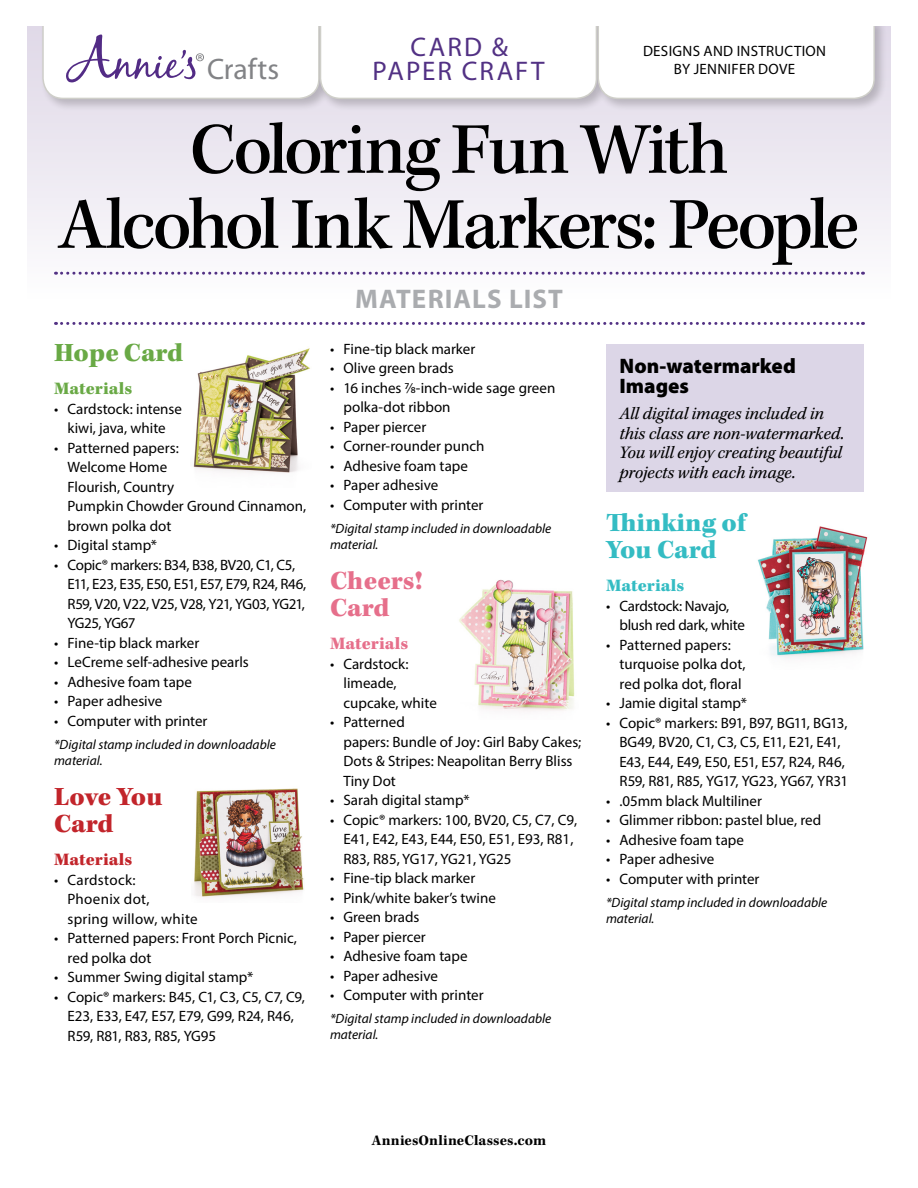
<style>
.page{position:relative;width:918px;height:1188px;background:#fff}
.page>*{position:absolute;margin:0;border:0;box-sizing:border-box;transform-origin:0 0}
.heading_section{font:500 75px/75px "Kepler Std";letter-spacing:-.04em;color:#000;text-align:center}
.t1{font:29.7px "Myriad Pro";color:#828386}
.Pattern_Title_Materi{font:900 27px/27px "Kepler Std";color:#34bcc3}
.sidebar_heading{font:27px/24px "Myriad Pro";letter-spacing:.075em;color:#523184;text-align:center}
.Materials_Heading{font:700 27px "Myriad Pro";letter-spacing:.04em;color:#aaacaf}
.Pattern_Title_Materi-2{font:900 27px/27px "Kepler Std";color:#e66f8b}
.Pattern_Title_Materi-3{font:900 27px/27px "Kepler Std";color:#c2252b}
.Pattern_Title_Materi-4{font:900 27px "Kepler Std";color:#69a945}
.sidebar_heading-2{font:900 21px/19.5px "Myriad Pro";color:#000}
.sidebar_text{font:italic 18px/19.5px "Kepler Std";letter-spacing:-.005em;color:#000}
.heading_info_materia{font:900 18px "Kepler Std";letter-spacing:.005em;color:#34bcc3}
.heading_info_materia-2{font:900 18px "Kepler Std";letter-spacing:.005em;color:#e66f8b}
.heading_info_materia-3{font:900 18px "Kepler Std";letter-spacing:.005em;color:#69a945}
.heading_info_materia-4{font:900 18px "Kepler Std";letter-spacing:.005em;color:#c2252b}
.pattern_byline{font:15px/19.5px "Myriad Pro";color:#000}
.pattern_byline-2{font:15px/19.5px "Myriad Pro";letter-spacing:-.025em;color:#000}
.pattern_byline-3{font:15px/19.5px "Myriad Pro";letter-spacing:.02em;color:#000;text-align:center}
.pattern_byline-4{font:15px/19.5px "Myriad Pro";letter-spacing:-.02em;color:#000}
.pattern_romance{font:700 15px "Kepler Std";letter-spacing:.01em;color:#000}
.materials_credit{font:italic 13.5px/16.2px "Myriad Pro";color:#000}
</style>
<div class="page">
<div style="left:27px;top:25px;width:864px;height:273px;background:linear-gradient(to bottom,#dfd7e7,#fcfbfd)"></div>
<div style="left:40px;top:17px;width:292px;height:95px;background:#000;opacity:.2"></div>
<div style="left:317px;top:17px;width:292px;height:95px;background:#000;opacity:.2"></div>
<div style="left:595px;top:17px;width:292px;height:95px;background:#000;opacity:.2"></div>
<svg style="left:42px;top:26px;width:834px;height:74px"></svg>
<div style="left:0;top:0;width:918px;height:26px;background:#fff"></div>
<svg style="left:56px;top:272px;width:807px;height:3px"></svg>
<svg style="left:56px;top:322px;width:807px;height:3px"></svg>
<img style="left:193px;top:348px;width:117px;height:125px">
<img style="left:194px;top:788px;width:110px;height:110px">
<img style="left:459px;top:579px;width:116px;height:132px">
<img style="left:757px;top:526px;width:111px;height:132px">
<div style="left:606px;top:344px;width:258px;height:148px;background:#dcd6e7"></div>
<p class="sidebar_heading" style="left:373px;top:35px;width:174px">CARD &amp;<br>PAPER CRAFT</p>
<p class="t1" style="left:207px;top:51px;width:74px">Crafts</p>
<p class="pattern_byline-3" style="left:643px;top:42px;width:185px;line-height:18px">DESIGNS AND INSTRUCTION<br>BY JENNIFER DOVE</p>
<p class="heading_section" style="left:59px;top:115px;width:802px">Coloring Fun With<br>Alcohol Ink Markers: People</p>
<p class="Materials_Heading" style="left:355px;top:282px;width:209px">MATERIALS LIST</p>
<p class="Pattern_Title_Materi-4" style="left:54px;top:337px;width:131px">Hope Card</p>
<p class="heading_info_materia-3" style="left:54px;top:378px;width:80px">Materials</p>
<p class="pattern_byline" style="left:54px;top:399px;width:130px;text-align:center">• Cardstock: intense kiwi, java, white</p>
<p class="pattern_byline" style="left:68px;top:438px;width:240px;text-indent:-14px">• Patterned papers:<br>Welcome Home<br>Flourish, Country<br>Pumpkin Chowder Ground Cinnamon, brown polka dot</p>
<p class="pattern_byline" style="left:54px;top:535px;width:105px">• Digital stamp*</p>
<p class="pattern_byline-2" style="left:68px;top:555px;width:240px;text-indent:-14px">• Copic® markers: B34, B38, BV20, C1, C5, E11, E23, E35, E50, E51, E57, E79, R24, R46, R59, V20, V22, V25, V28, Y21, YG03, YG21, YG25, YG67</p>
<p class="pattern_byline" style="left:54px;top:633px;width:147px">• Fine-tip black marker</p>
<p class="pattern_byline" style="left:54px;top:652px;width:196px">• LeCreme self-adhesive pearls</p>
<p class="pattern_byline" style="left:54px;top:672px;width:140px">• Adhesive foam tape</p>
<p class="pattern_byline" style="left:54px;top:691px;width:110px">• Paper adhesive</p>
<p class="pattern_byline" style="left:54px;top:711px;width:155px">• Computer with printer</p>
<p class="materials_credit" style="left:54px;top:736px;width:224px">*Digital stamp included in downloadable material.</p>
<p class="Pattern_Title_Materi-3" style="left:54px;top:784px;width:110px">Love You<br>Card</p>
<p class="heading_info_materia-4" style="left:54px;top:849px;width:80px">Materials</p>
<p class="pattern_byline-3" style="left:68px;top:870px;width:132px;text-align:left;text-indent:-14px">• Cardstock:<br>Phoenix dot,<br>spring willow, white</p>
<p class="pattern_byline" style="left:68px;top:928px;width:231px;text-indent:-14px">• Patterned papers: Front Porch Picnic, red polka dot</p>
<p class="pattern_byline" style="left:54px;top:967px;width:201px">• Summer Swing digital stamp*</p>
<p class="pattern_byline" style="left:68px;top:987px;width:239px;text-indent:-14px">• Copic® markers: B45, C1, C3, C5, C7, C9,<br>E23, E33, E47, E57, E79, G99, R24, R46,<br>R59, R81, R83, R85, YG95</p>
<p class="pattern_byline" style="left:330px;top:339px;width:147px">• Fine-tip black marker</p>
<p class="pattern_byline" style="left:330px;top:358px;width:125px">• Olive green brads</p>
<p class="pattern_byline" style="left:344px;top:378px;width:213px;text-indent:-14px">• 16 inches 7/8-inch-wide sage green polka-dot ribbon</p>
<p class="pattern_byline" style="left:330px;top:417px;width:98px">• Paper piercer</p>
<p class="pattern_byline" style="left:330px;top:436px;width:156px">• Corner-rounder punch</p>
<p class="pattern_byline" style="left:330px;top:456px;width:140px">• Adhesive foam tape</p>
<p class="pattern_byline" style="left:330px;top:475px;width:110px">• Paper adhesive</p>
<p class="pattern_byline" style="left:330px;top:495px;width:155px">• Computer with printer</p>
<p class="materials_credit" style="left:330px;top:520px;width:223px">*Digital stamp included in downloadable material.</p>
<p class="Pattern_Title_Materi-2" style="left:330px;top:568px;width:94px">Cheers!<br>Card</p>
<p class="heading_info_materia-2" style="left:330px;top:633px;width:80px">Materials</p>
<p class="pattern_byline" style="left:344px;top:654px;width:95px;text-indent:-14px">• Cardstock: limeade, cupcake, white</p>
<p class="pattern_byline" style="left:344px;top:712px;width:239px;text-indent:-14px">• Patterned<br>papers: Bundle of Joy: Girl Baby Cakes;<br>Dots &amp; Stripes: Neapolitan Berry Bliss<br>Tiny Dot</p>
<p class="pattern_byline" style="left:330px;top:790px;width:141px">• Sarah digital stamp*</p>
<p class="pattern_byline" style="left:344px;top:810px;width:235px;text-indent:-14px">• Copic® markers: 100, BV20, C5, C7, C9,<br>E41, E42, E43, E44, E50, E51, E93, R81,<br>R83, R85, YG17, YG21, YG25</p>
<p class="pattern_byline" style="left:330px;top:868px;width:147px">• Fine-tip black marker</p>
<p class="pattern_byline" style="left:330px;top:888px;width:168px">• Pink/white baker’s twine</p>
<p class="pattern_byline" style="left:330px;top:907px;width:91px">• Green brads</p>
<p class="pattern_byline" style="left:330px;top:927px;width:97px">• Paper piercer</p>
<p class="pattern_byline" style="left:330px;top:946px;width:139px">• Adhesive foam tape</p>
<p class="pattern_byline" style="left:330px;top:966px;width:110px">• Paper adhesive</p>
<p class="pattern_byline" style="left:330px;top:985px;width:155px">• Computer with printer</p>
<p class="materials_credit" style="left:330px;top:1010px;width:223px">*Digital stamp included in downloadable material.</p>
<p class="sidebar_heading-2" style="left:620px;top:356px;width:178px">Non-watermarked<br>Images</p>
<p class="sidebar_text" style="left:620px;top:404px;width:226px">All digital images included in this class are non-watermarked.<br>You will enjoy creating beautiful projects with each image.</p>
<p class="Pattern_Title_Materi" style="left:606px;top:510px;width:141px">Thinking of<br>You Card</p>
<p class="heading_info_materia" style="left:606px;top:575px;width:80px">Materials</p>
<p class="pattern_byline-4" style="left:620px;top:596px;width:127px;text-indent:-14px">• Cardstock: Navajo, blush red dark, white</p>
<p class="pattern_byline" style="left:620px;top:635px;width:127px;text-indent:-14px">• Patterned papers: turquoise polka dot, red polka dot, floral</p>
<p class="pattern_byline" style="left:606px;top:693px;width:142px">• Jamie digital stamp*</p>
<p class="pattern_byline" style="left:620px;top:713px;width:230px;text-indent:-14px">• Copic® markers: B91, B97, BG11, BG13, BG49, BV20, C1, C3, C5, E11, E21, E41, E43, E44, E49, E50, E51, E57, R24, R46, R59, R81, R85, YG17, YG23, YG67, YR31</p>
<p class="pattern_byline" style="left:606px;top:791px;width:157px">• .05mm black Multiliner</p>
<p class="pattern_byline" style="left:606px;top:810px;width:217px">• Glimmer ribbon: pastel blue, red</p>
<p class="pattern_byline" style="left:606px;top:830px;width:140px">• Adhesive foam tape</p>
<p class="pattern_byline" style="left:606px;top:849px;width:110px">• Paper adhesive</p>
<p class="pattern_byline" style="left:606px;top:869px;width:155px">• Computer with printer</p>
<p class="materials_credit" style="left:606px;top:894px;width:223px">*Digital stamp included in downloadable material.</p>
<p class="pattern_romance" style="left:372px;top:1131px;width:176px">AnniesOnlineClasses.com</p>
</div>
